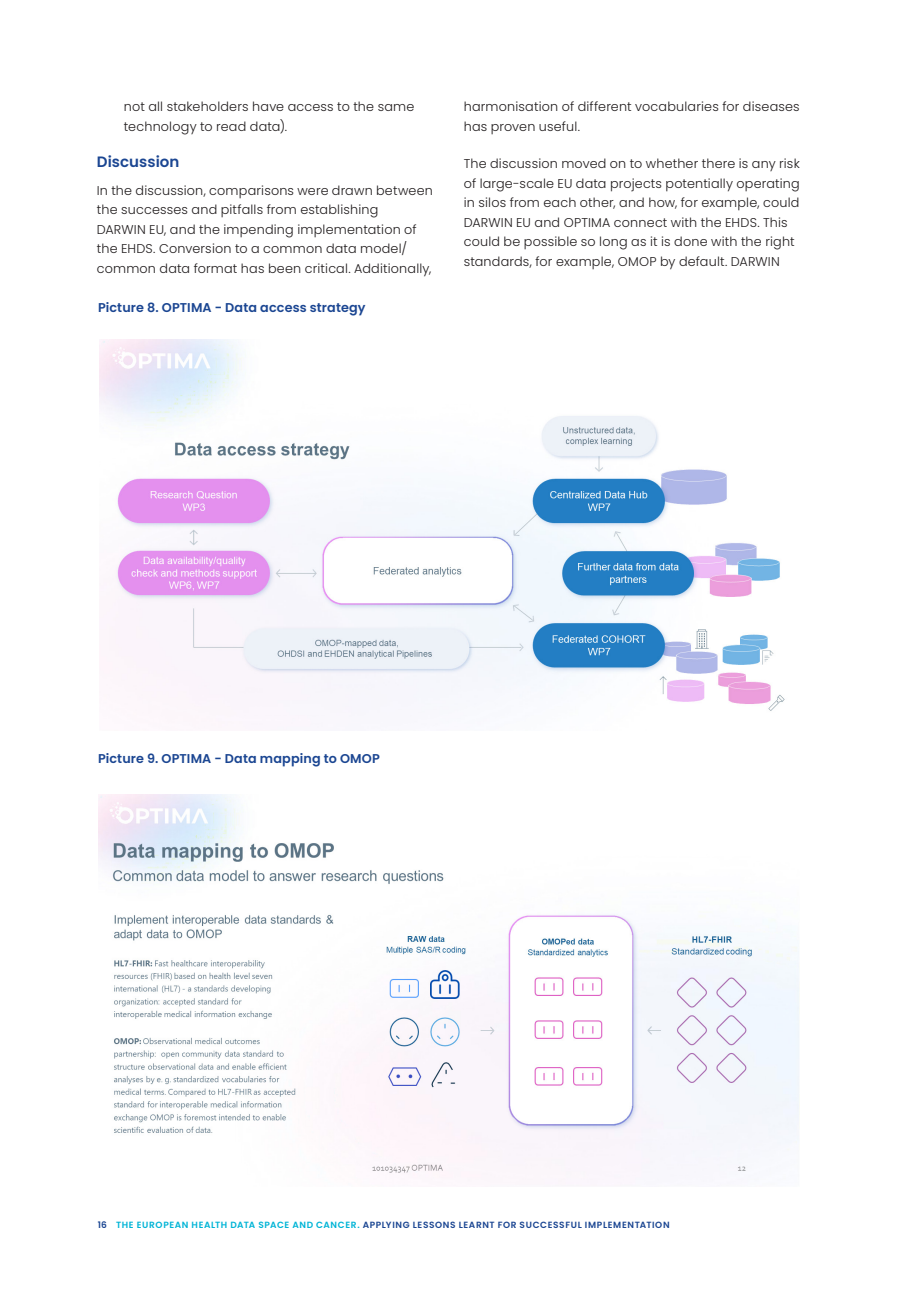
<style>
.page{position:relative;width:919px;height:1289px;background:#fff}
.page>*{position:absolute;margin:0;border:0;box-sizing:border-box;transform-origin:0 0}
.Title02{font:600 15px "Poppins";letter-spacing:.005em;color:#1b4692}
.Body{font:300 12.75px/19.5px "Poppins";letter-spacing:.015em;color:#231f20}
.Title02-2{font:600 12.75px "Poppins";letter-spacing:.01em;color:#1b4692}
.t1{font:600 9px "Poppins";letter-spacing:.065em;color:#1b4692}
.s1{color:#00b4d6}
</style>
<div class="page">
<img style="left:100px;top:339px;width:685px;height:372px">
<img style="left:99px;top:794px;width:700px;height:386px">
<p class="Body" style="left:124px;top:97px;width:292px">not all stakeholders have access to the same technology to read data).</p>
<p class="Title02" style="left:97px;top:153px;width:84px">Discussion</p>
<p class="Body" style="left:97px;top:181px;width:337px">In the discussion, comparisons were drawn between the successes and pitfalls from establishing<br>DARWIN EU, and the impending implementation of the EHDS. Conversion to a common data model/ common data format has been critical. Additionally,</p>
<p class="Title02-2" style="left:98px;top:300px;width:269px">Picture 8. OPTIMA - Data access strategy</p>
<p class="Body" style="left:463px;top:97px;width:337px">harmonisation of different vocabularies for diseases has proven useful.</p>
<p class="Body" style="left:463px;top:154px;width:337px">The discussion moved on to whether there is any risk of large-scale EU data projects potentially operating in silos from each other, and how, for example, could DARWIN EU and OPTIMA connect with the EHDS. This could be possible so long as it is done with the right standards, for example, OMOP by default. DARWIN</p>
<p class="Title02-2" style="left:98px;top:751px;width:283px">Picture 9. OPTIMA - Data mapping to OMOP</p>
<p class="t1" style="left:98px;top:1219px;width:573px">16 <span class="s1">THE EUROPEAN HEALTH DATA SPACE AND CANCER.</span> APPLYING LESSONS LEARNT FOR SUCCESSFUL IMPLEMENTATION</p>
</div>
